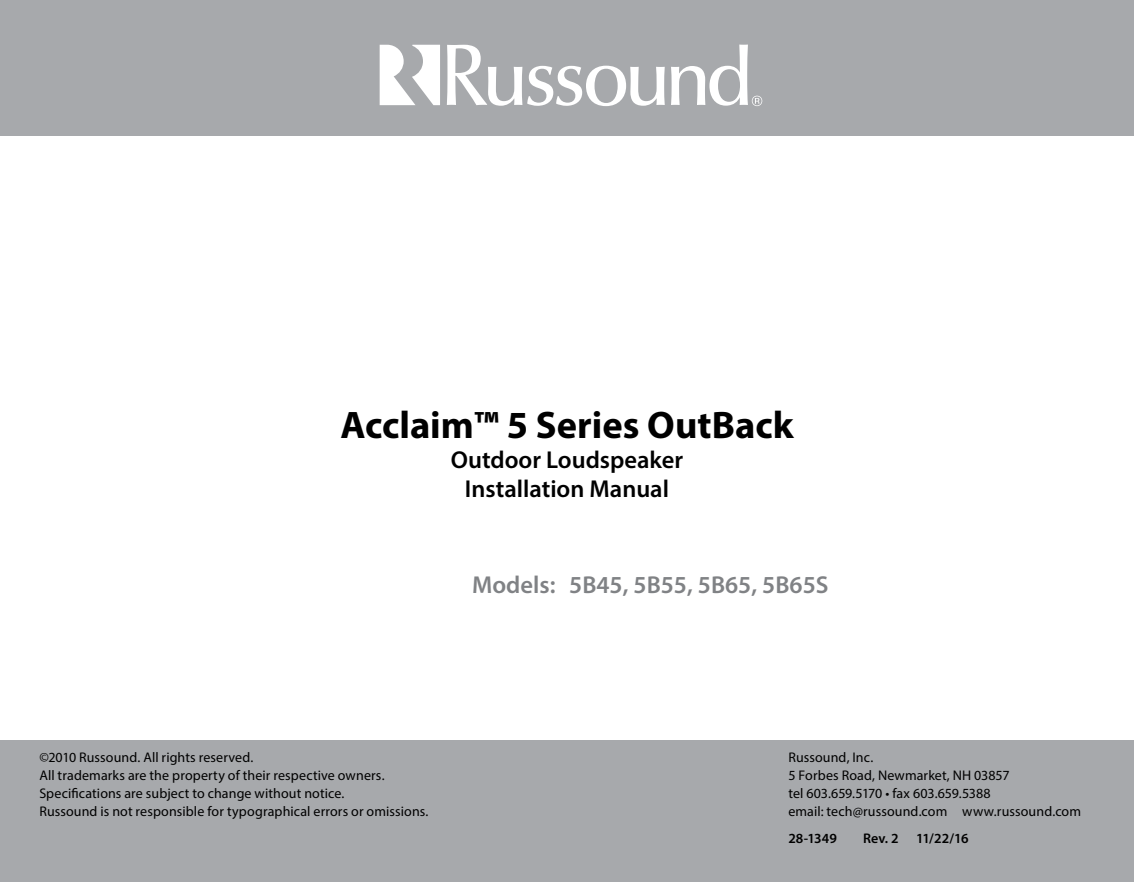
<style>
.page{position:relative;width:1134px;height:882px;background:#fff}
.page>*{position:absolute;margin:0;border:0;box-sizing:border-box;transform-origin:0 0}
.t1{font:700 38.5px "Myriad Pro";color:#000}
.t2{font:600 24.5px/29.4px "Myriad Pro";color:#000;text-align:center}
.t3{font:600 24.5px "Myriad Pro";color:#808285}
.t4{font:14px/18px "Myriad Pro";letter-spacing:.01em;color:#000}
.t5{font:600 14px "Myriad Pro";color:#000}
</style>
<div class="page">
<div style="left:0;top:0;width:1134px;height:136px;background:#a7a9ac"></div>
<div style="left:0;top:740px;width:1134px;height:142px;background:#a7a9ac"></div>
<svg style="left:380px;top:45px;width:60px;height:60px"></svg>
<svg style="left:447px;top:45px;width:218px;height:61px"></svg>
<svg style="left:671px;top:45px;width:91px;height:61px"></svg>
<h1 class="t1" style="left:340px;top:400px;width:455px">Acclaim™ 5 Series OutBack</h1>
<h2 class="t2" style="left:451px;top:444px;width:234px">Outdoor Loudspeaker<br>Installation Manual</h2>
<h2 class="t3" style="left:472px;top:569px;width:358px">Models: 5B45, 5B55, 5B65, 5B65S</h2>
<p class="t4" style="left:39px;top:748px;width:391px">©2010 Russound. All rights reserved.<br>All trademarks are the property of their respective owners.<br>Specifications are subject to change without notice.<br>Russound is not responsible for typographical errors or omissions.</p>
<p class="t4" style="left:788px;top:748px;width:294px">Russound, Inc.<br>5 Forbes Road, Newmarket, NH 03857<br>tel 603.659.5170 • fax 603.659.5388<br>email: tech@russound.com www.russound.com</p>
<p class="t5" style="left:788px;top:829px;width:50px">28-1349</p>
<p class="t5" style="left:863px;top:829px;width:107px">Rev. 2 11/22/16</p>
</div>
